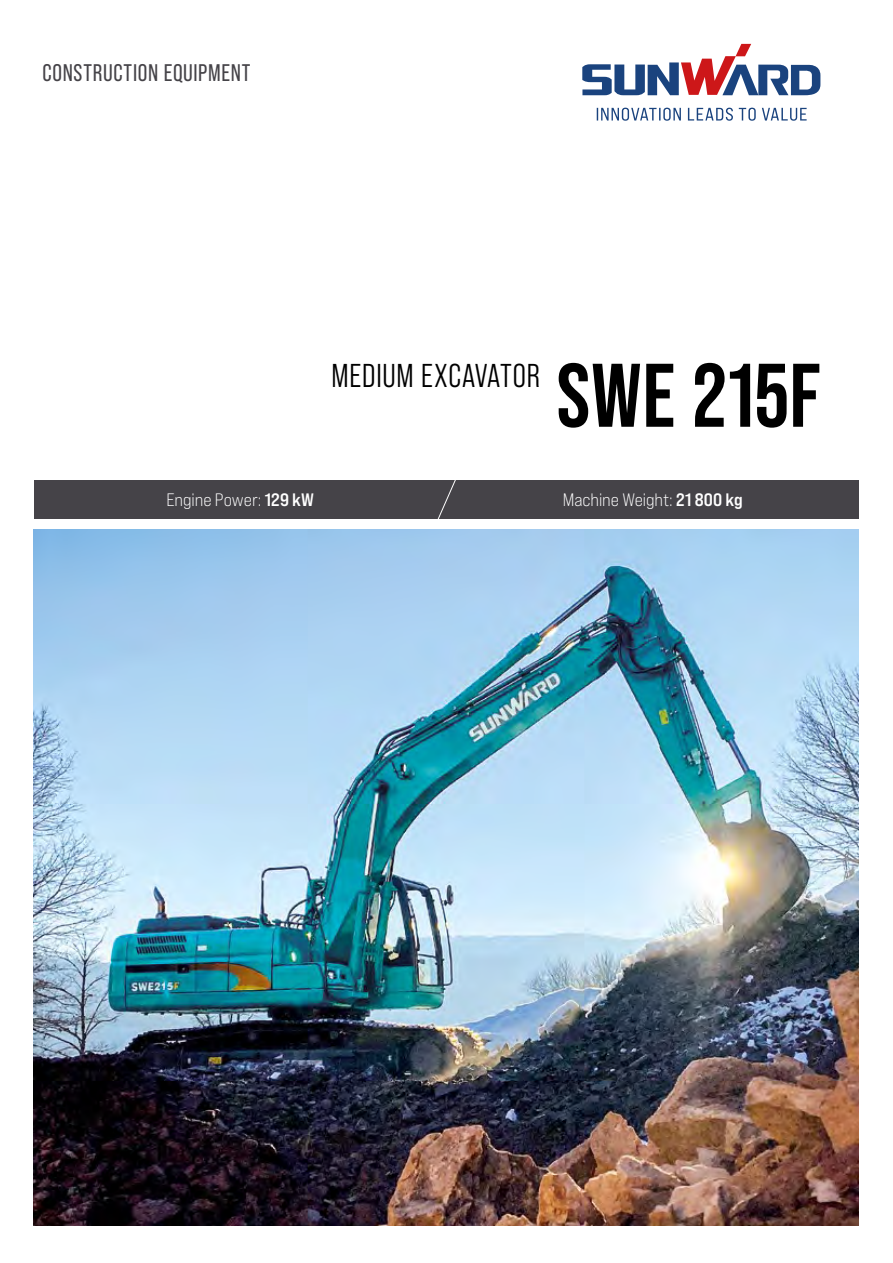
<style>
.page{position:relative;width:893px;height:1263px;background:#fff}
.page>*{position:absolute;margin:0;border:0;box-sizing:border-box;transform-origin:0 0}
.t1{font:700 90px "Bebas Neue Pro";letter-spacing:.015em;color:#000}
.t2{font:33px "Bebas Neue Pro Middle";letter-spacing:.025em;color:#000}
.t3{font:24px "Bebas Neue Pro";letter-spacing:.03em;color:#454348}
.t4{font:18px "Bebas Neue Pro Exp Bk";letter-spacing:-.005em;color:#fff}
.s1{font-family:"Bebas Neue Pro Exp Bd"}
</style>
<div class="page">
<div style="left:34px;top:480px;width:825px;height:39px;background:#454348"></div>
<svg style="left:437px;top:480px;width:19px;height:39px"></svg>
<img style="left:33px;top:529px;width:825px;height:697px">
<svg style="left:597px;top:108px;width:210px;height:13px"></svg>
<svg style="left:582px;top:44px;width:238px;height:51px"></svg>
<h3 class="t3" style="left:43px;top:59px;width:209px">CONSTRUCTION EQUIPMENT</h3>
<h2 class="t2" style="left:331px;top:357px;width:210px">MEDIUM EXCAVATOR</h2>
<h1 class="t1" style="left:557px;top:344px;width:265px">SWE 215F</h1>
<p class="t4" style="left:166px;top:489px;width:149px">Engine Power: <span class="s1">129 kW</span></p>
<p class="t4" style="left:563px;top:489px;width:182px">Machine Weight: <span class="s1">21 800 kg</span></p>
</div>
